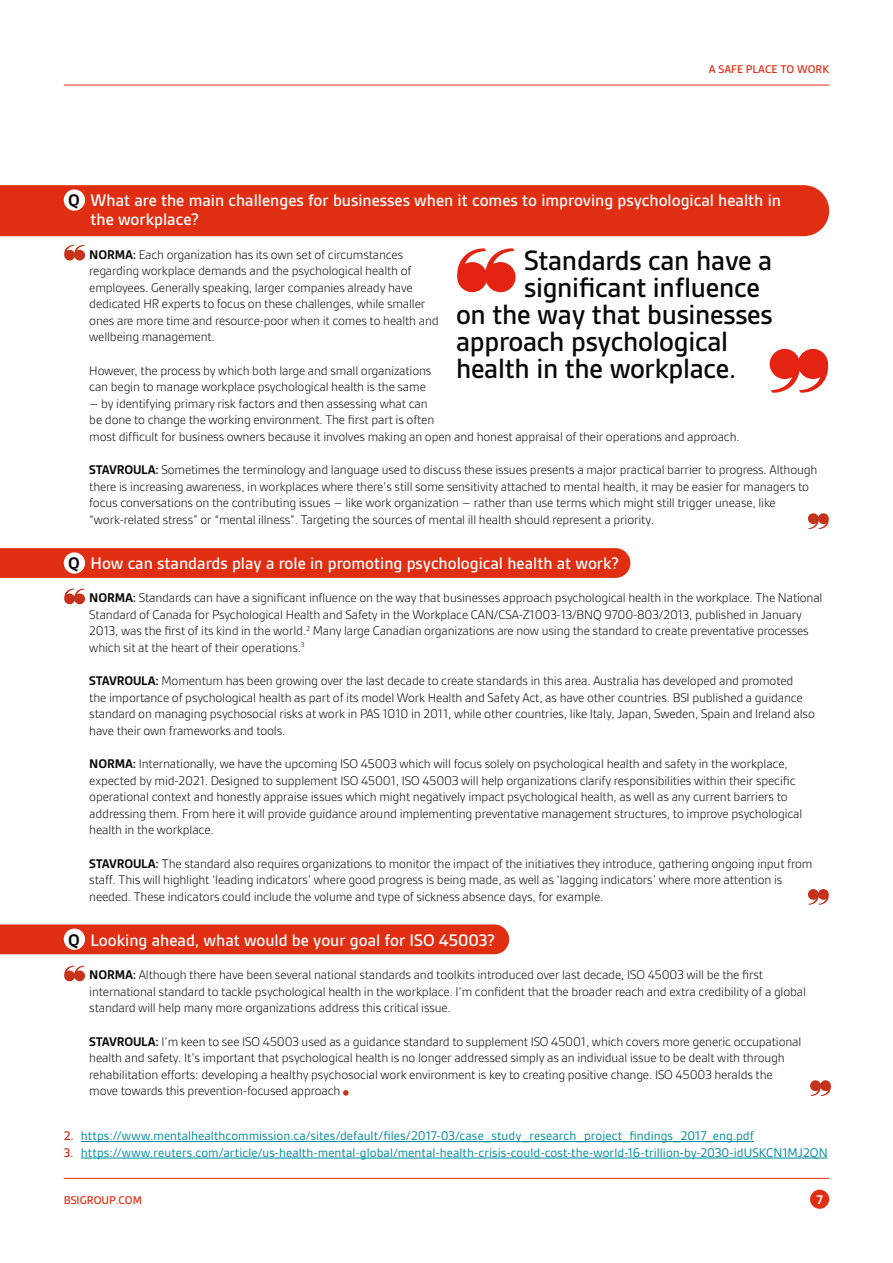
<style>
.page{position:relative;width:893px;height:1263px;background:#fff}
.page>*{position:absolute;margin:0;border:0;box-sizing:border-box;transform-origin:0 0}
.t1{font:300 72px "BSI Gesta";color:#c6331c}
.t2{font:500 30px "BSI Gesta";letter-spacing:-.01em;color:#080808}
.t3{font:500 18px/19.5px "BSI Gesta";color:#fff}
.t4{font:300 13.5px/16.5px "BSI Gesta";letter-spacing:-.01em;color:#080808}
.t5{font:13.5px "BSI Gesta";letter-spacing:.005em;color:#008b9b}
.t6{font:700 13.5px "BSI Gesta";color:#fff}
.t7{font:500 12px "BSI Gesta";color:#e02e12}
.s1{font-weight:700;color:#080808}
.s2{font-weight:700}
.s3{font-weight:500;color:#c6331c}
</style>
<div class="page">
<div style="left:0;top:924px;width:509px;height:30px;background:#e02e12"></div>
<div style="left:64px;top:928px;width:21px;height:22px;background:#fff;border-radius:50%"></div>
<svg style="left:64px;top:965px;width:21px;height:16px"></svg>
<svg style="left:0;top:548px;width:630px;height:30px;background:#e03014"></svg>
<div style="left:64px;top:552px;width:21px;height:22px;background:#fff;border-radius:50%"></div>
<div style="left:0;top:185px;width:829px;height:51px;background:#e02e12"></div>
<div style="left:64px;top:189px;width:21px;height:22px;background:#fff;border-radius:50%"></div>
<svg style="left:64px;top:245px;width:21px;height:16px"></svg>
<svg style="left:808px;top:513px;width:21px;height:16px"></svg>
<svg style="left:808px;top:889px;width:21px;height:16px"></svg>
<svg style="left:64px;top:588px;width:21px;height:16px"></svg>
<svg style="left:810px;top:1080px;width:21px;height:16px"></svg>
<svg style="left:457px;top:248px;width:59px;height:44px"></svg>
<svg style="left:770px;top:349px;width:59px;height:44px"></svg>
<hr style="left:81px;top:1141px;width:673px;height:1px;background:#008b9b">
<hr style="left:81px;top:1158px;width:747px;height:1px;background:#008b9b">
<hr style="left:64px;top:85px;width:765px;height:1px;background:#e02e12">
<hr style="left:64px;top:1178px;width:765px;height:1px;background:#e02e12">
<div style="left:810px;top:1189px;width:19px;height:20px;background:#e02e12;border-radius:50%"></div>
<p class="t7" style="left:709px;top:62px;width:122px">A SAFE PLACE TO WORK</p>
<h3 class="t3" style="left:91px;top:190px;width:692px;text-indent:-22px"><span class="s1">Q</span> What are the main challenges for businesses when it comes to improving psychological health in the workplace?</h3>
<p class="t4" style="left:89px;top:246px;width:351px"><span class="s2">NORMA:</span> Each organization has its own set of circumstances regarding workplace demands and the psychological health of employees. Generally speaking, larger companies already have dedicated HR experts to focus on these challenges, while smaller ones are more time and resource-poor when it comes to health and wellbeing management.</p>
<p class="t4" style="left:89px;top:362px;width:344px">However, the process by which both large and small organizations can begin to manage workplace psychological health is the same</p>
<p class="t4" style="left:89px;top:395px;width:652px">– by identifying primary risk factors and then assessing what can<br>be done to change the working environment. The first part is often<br>most difficult for business owners because it involves making an open and honest appraisal of their operations and approach.</p>
<p class="t4" style="left:89px;top:462px;width:729px"><span class="s2">STAVROULA:</span> Sometimes the terminology and language used to discuss these issues presents a major practical barrier to progress. Although there is increasing awareness, in workplaces where there’s still some sensitivity attached to mental health, it may be easier for managers to focus conversations on the contributing issues – like work organization – rather than use terms which might still trigger unease, like “work-related stress” or “mental illness”. Targeting the sources of mental ill health should represent a priority.</p>
<h3 class="t3" style="left:68px;top:553px;width:553px"><span class="s1">Q</span> How can standards play a role in promoting psychological health at work?</h3>
<p class="t4" style="left:89px;top:590px;width:735px"><span class="s2">NORMA:</span> Standards can have a significant influence on the way that businesses approach psychological health in the workplace. The National Standard of Canada for Psychological Health and Safety in the Workplace CAN/CSA-Z1003-13/BNQ 9700-803/2013, published in January 2013, was the first of its kind in the world.<sup>2</sup> Many large Canadian organizations are now using the standard to create preventative processes which sit at the heart of their operations.<sup>3</sup></p>
<p class="t4" style="left:89px;top:673px;width:727px"><span class="s2">STAVROULA:</span> Momentum has been growing over the last decade to create standards in this area. Australia has developed and promoted<br>the importance of psychological health as part of its model Work Health and Safety Act, as have other countries. BSI published a guidance standard on managing psychosocial risks at work in PAS 1010 in 2011, while other countries, like Italy, Japan, Sweden, Spain and Ireland also have their own frameworks and tools.</p>
<p class="t4" style="left:89px;top:756px;width:715px"><span class="s2">NORMA:</span> Internationally, we have the upcoming ISO 45003 which will focus solely on psychological health and safety in the workplace, expected by mid-2021. Designed to supplement ISO 45001, ISO 45003 will help organizations clarify responsibilities within their specific operational context and honestly appraise issues which might negatively impact psychological health, as well as any current barriers to addressing them. From here it will provide guidance around implementing preventative management structures, to improve psychological health in the workplace.</p>
<p class="t4" style="left:89px;top:855px;width:725px"><span class="s2">STAVROULA:</span> The standard also requires organizations to monitor the impact of the initiatives they introduce, gathering ongoing input from staff. This will highlight ‘leading indicators’ where good progress is being made, as well as ‘lagging indicators’ where more attention is needed. These indicators could include the volume and type of sickness absence days, for example.</p>
<h3 class="t3" style="left:68px;top:930px;width:429px"><span class="s1">Q</span> Looking ahead, what would be your goal for ISO 45003?</h3>
<p class="t4" style="left:89px;top:967px;width:718px"><span class="s2">NORMA:</span> Although there have been several national standards and toolkits introduced over last decade, ISO 45003 will be the first international standard to tackle psychological health in the workplace. I’m confident that the broader reach and extra credibility of a global standard will help many more organizations address this critical issue.</p>
<p class="t4" style="left:89px;top:1033px;width:714px"><span class="s2">STAVROULA:</span> I’m keen to see ISO 45003 used as a guidance standard to supplement ISO 45001, which covers more generic occupational health and safety. It’s important that psychological health is no longer addressed simply as an individual issue to be dealt with through rehabilitation efforts: developing a healthy psychosocial work environment is key to creating positive change. ISO 45003 heralds the move towards this prevention-focused approach</p>
<h2 class="t2" style="left:524px;top:244px;width:250px">Standards can have a</h2>
<h2 class="t2" style="left:524px;top:271px;width:237px">significant influence</h2>
<h2 class="t2" style="left:456px;top:298px;width:318px">on the way that businesses</h2>
<h2 class="t2" style="left:456px;top:325px;width:274px">approach psychological</h2>
<h2 class="t2" style="left:456px;top:352px;width:282px">health in the workplace.</h2>
<h1 class="t1" style="left:337px;top:1034px;width:19px">.</h1>
<p class="t5" style="left:64px;top:1128px;width:692px"><span class="s3">2.</span> https://www.mentalhealthcommission.ca/sites/default/files/2017-03/case_study_research_project_findings_2017_eng.pdf</p>
<p class="t5" style="left:64px;top:1145px;width:765px"><span class="s3">3.</span> https://www.reuters.com/article/us-health-mental-global/mental-health-crisis-could-cost-the-world-16-trillion-by-2030-idUSKCN1MJ2QN</p>
<p class="t7" style="left:64px;top:1193px;width:80px">BSIGROUP.COM</p>
<p class="t6" style="left:816px;top:1192px;width:8px">7</p>
</div>
